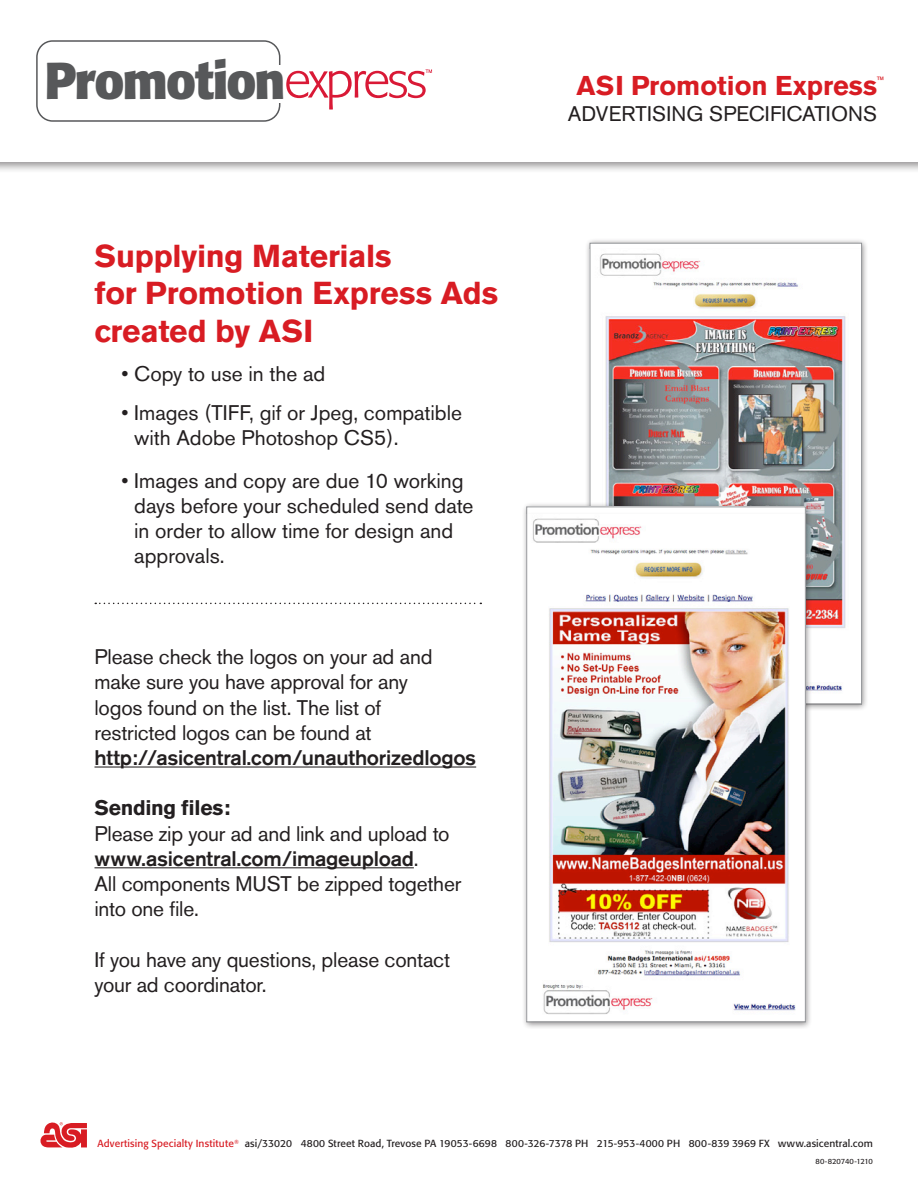
<style>
.page{position:relative;width:918px;height:1188px;background:#fff}
.page>*{position:absolute;margin:0;border:0;box-sizing:border-box;transform-origin:0 0}
.t1{font:700 51.3px "Formata";letter-spacing:-.04em;color:#57585a}
.t2{font:700 31.5px/37.8px "Akzidenz Grotesk BE";letter-spacing:-.005em;color:#d81c23}
.t3{font:700 27px "Akzidenz Grotesk BE";color:#d81c23}
.t4{font:21px/25.2px "Akzidenz Grotesk BE";letter-spacing:-.01em;color:#231f20}
.t5{font:500 21px "Akzidenz Grotesk BE";letter-spacing:-.01em;color:#231f20}
.t6{font:700 21px "Akzidenz Grotesk BE";letter-spacing:-.015em;color:#231f20}
.t7{font:italic 10.5px "Akzidenz Grotesk BE";color:#d81c23}
.t8{font:10.2px "Formata";letter-spacing:.015em;color:#231f20}
.t9{font:7.5px "Formata";color:#231f20}
.s1{font-weight:500}
.s2{color:#d81c23}
</style>
<div class="page">
<div style="left:0;top:0;width:918px;height:173px;background:#231f20;opacity:.5"></div>
<div style="left:0;top:0;width:918px;height:162px;background:#fff"></div>
<svg style="left:40px;top:1122px;width:47px;height:26px"></svg>
<hr style="left:94px;top:766px;width:382px;height:2px;background:#231f20">
<hr style="left:94px;top:867px;width:320px;height:1px;background:#231f20">
<svg style="left:95px;top:603px;width:386px;height:1px"></svg>
<div style="left:36px;top:40px;width:244px;height:82px;border:2px solid #57585a;border-radius:16px"></div>
<svg style="left:286px;top:70px;width:146px;height:40px"></svg>
<div style="left:273px;top:65px;width:11px;height:38px;background:#fff"></div>
<div style="left:585px;top:238px;width:284px;height:474px;background:#231f20;opacity:.5"></div>
<img style="left:592px;top:250px;width:268px;height:452px">
<div style="left:521px;top:501px;width:292px;height:528px;background:#231f20;opacity:.5"></div>
<img style="left:528px;top:514px;width:276px;height:506px">
<div style="left:526px;top:507px;width:280px;height:515px;border:1px solid #939598"></div>
<h1 class="t1" style="left:44px;top:48px;width:243px">Promotion</h1>
<h2 class="t2" style="left:94px;top:237px;width:405px">Supplying Materials<br>for Promotion Express Ads created by ASI</h2>
<p class="t4" style="left:122px;top:361px;width:205px">• Copy to use in the ad</p>
<p class="t4" style="left:134px;top:400px;width:329px;text-indent:-13px">• Images (TIFF, gif or Jpeg, compatible with Adobe Photoshop CS5).</p>
<p class="t4" style="left:134px;top:468px;width:341px;text-indent:-13px">• Images and copy are due 10 working days before your scheduled send date in order to allow time for design and approvals.</p>
<p class="t4" style="left:94px;top:644px;width:339px">Please check the logos on your ad and make sure you have approval for any logos found on the list. The list of restricted logos can be found at</p>
<p class="t5" style="left:95px;top:745px;width:383px">http://asicentral.com/unauthorizedlogos</p>
<p class="t6" style="left:95px;top:796px;width:137px">Sending files:</p>
<p class="t4" style="left:95px;top:821px;width:368px">Please zip your ad and link and upload to <span class="s1">www.asicentral.com/imageupload</span>.<br>All components MUST be zipped together into one file.</p>
<p class="t4" style="left:94px;top:947px;width:357px">If you have any questions, please contact your ad coordinator.</p>
<p class="t3" style="left:577px;top:70px;width:302px">ASI Promotion Express</p>
<p class="t4" style="left:568px;top:101px;width:78px">advertisi</p>
<p class="t4" style="left:671px;top:101px;width:89px">ng specificati</p>
<p class="t4" style="left:831px;top:101px;width:44px">ons</p>
<p class="t7" style="left:876px;top:74px;width:9px">™</p>
<p class="t8" style="left:97px;top:1137px;width:777px"><span class="s2">Advertising Specialty Institute</span><sup>®</sup> asi/33020 4800 Street Road, Trevose PA 19053-6698 800-326-7378 PH 215-953-4000 PH 800-839 3969 FX www.asicentral.com</p>
<p class="t9" style="left:816px;top:1157px;width:59px">80-820740-1210</p>
</div>
